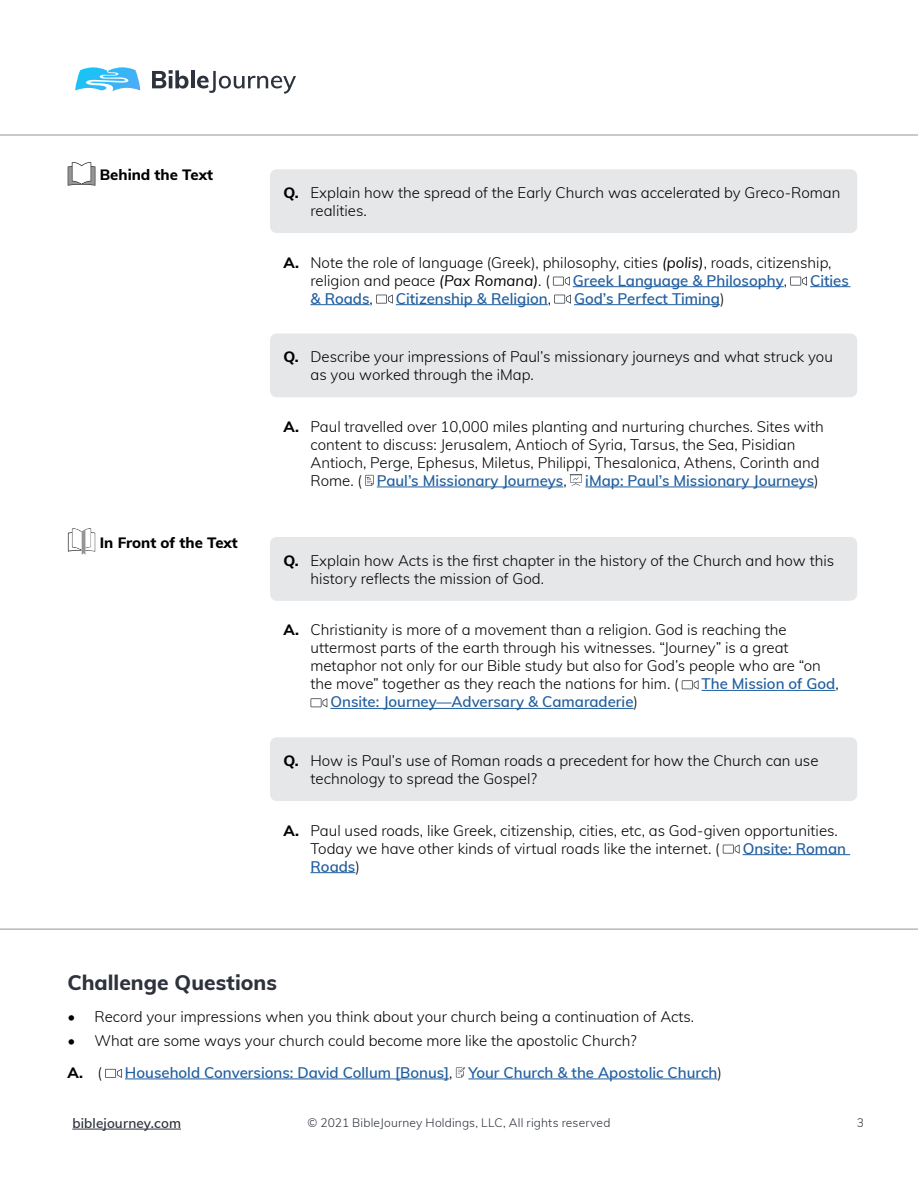
<style>
.page{position:relative;width:918px;height:1188px;background:#fff}
.page>*{position:absolute;margin:0;border:0;box-sizing:border-box;transform-origin:0 0}
.t1{font:800 21px "Muli";color:#2d323c}
.t2{font:300 15px/18px "Muli";color:#000}
.t3{font:600 15px "Muli";color:#215e9e}
.t4{font:800 15px "Muli";color:#000}
.t5{font:600 13.5px "Muli";letter-spacing:.01em;color:#2d323c}
.t6{font:300 12px "Muli";letter-spacing:.015em;color:#2d323c}
.s1{font-weight:800}
.s2{font-weight:400;font-style:italic}
.s3{font-weight:300;color:#000}
.s4{font-weight:600;color:#215e9e}
</style>
<div class="page">
<svg style="left:0;top:70px;width:918px;height:65px"></svg>
<svg style="left:152px;top:70px;width:37px;height:19px"></svg>
<hr style="left:191px;top:70px;width:4px;height:18px;background:#2d323c">
<svg style="left:197px;top:71px;width:99px;height:23px"></svg>
<svg style="left:75px;top:67px;width:65px;height:24px"></svg>
<hr style="left:72px;top:1129px;width:109px;height:1px;background:#2d323c">
<div style="left:270px;top:169px;width:587px;height:64px;background:#e6e7e8;border-radius:7px"></div>
<hr style="left:573px;top:286px;width:211px;height:1px;background:#215e9e">
<hr style="left:810px;top:286px;width:40px;height:1px;background:#215e9e">
<hr style="left:310px;top:304px;width:60px;height:1px;background:#215e9e">
<hr style="left:396px;top:304px;width:152px;height:1px;background:#215e9e">
<hr style="left:574px;top:304px;width:146px;height:1px;background:#215e9e">
<div style="left:270px;top:333px;width:587px;height:64px;background:#e6e7e8;border-radius:7px"></div>
<hr style="left:377px;top:487px;width:186px;height:1px;background:#215e9e">
<hr style="left:585px;top:487px;width:229px;height:1px;background:#215e9e">
<div style="left:270px;top:537px;width:587px;height:64px;background:#e6e7e8;border-radius:7px"></div>
<hr style="left:702px;top:690px;width:133px;height:1px;background:#215e9e">
<hr style="left:330px;top:708px;width:304px;height:1px;background:#215e9e">
<div style="left:270px;top:737px;width:587px;height:64px;background:#e6e7e8;border-radius:7px"></div>
<hr style="left:743px;top:854px;width:107px;height:1px;background:#215e9e">
<hr style="left:310px;top:872px;width:45px;height:1px;background:#215e9e">
<hr style="left:0;top:929px;width:918px;height:1px;background:#939598">
<hr style="left:125px;top:1079px;width:324px;height:1px;background:#215e9e">
<hr style="left:468px;top:1079px;width:249px;height:1px;background:#215e9e">
<svg style="left:68px;top:162px;width:27px;height:24px"></svg>
<svg style="left:553px;top:277px;width:17px;height:9px"></svg>
<svg style="left:790px;top:277px;width:17px;height:9px"></svg>
<svg style="left:376px;top:295px;width:17px;height:9px"></svg>
<svg style="left:554px;top:295px;width:17px;height:9px"></svg>
<svg style="left:365px;top:475px;width:9px;height:11px"></svg>
<svg style="left:570px;top:474px;width:12px;height:12px"></svg>
<svg style="left:68px;top:528px;width:27px;height:27px"></svg>
<svg style="left:682px;top:680px;width:17px;height:9px"></svg>
<svg style="left:311px;top:698px;width:16px;height:9px"></svg>
<svg style="left:723px;top:845px;width:17px;height:9px"></svg>
<svg style="left:105px;top:1069px;width:17px;height:9px"></svg>
<svg style="left:456px;top:1067px;width:9px;height:11px"></svg>
<p class="t4" style="left:100px;top:163px;width:115px">Behind the Text</p>
<p class="t4" style="left:100px;top:531px;width:140px">In Front of the Text</p>
<p class="t2" style="left:310px;top:183px;width:531px;text-indent:-27px"><span class="s1">Q.</span> Explain how the spread of the Early Church was accelerated by Greco-Roman realities.</p>
<p class="t2" style="left:310px;top:252px;width:523px;text-indent:-27px"><span class="s1">A.</span> Note the role of language (Greek), philosophy, cities <span class="s2">(polis)</span>, roads, citizenship, religion and peace <span class="s2">(Pax Romana)</span>. (</p>
<p class="t3" style="left:573px;top:269px;width:216px">Greek Language &amp; Philosophy<span class="s3">,</span></p>
<p class="t3" style="left:810px;top:269px;width:40px">Cities</p>
<p class="t3" style="left:311px;top:287px;width:64px">&amp; Roads<span class="s3">,</span></p>
<p class="t3" style="left:396px;top:287px;width:157px">Citizenship &amp; Religion<span class="s3">,</span></p>
<p class="t3" style="left:574px;top:287px;width:152px">God’s Perfect Timing<span class="s3">)</span></p>
<p class="t2" style="left:311px;top:347px;width:524px;text-indent:-27px"><span class="s1">Q.</span> Describe your impressions of Paul’s missionary journeys and what struck you as you worked through the iMap.</p>
<p class="t2" style="left:311px;top:417px;width:515px;text-indent:-27px"><span class="s1">A.</span> Paul travelled over 10,000 miles planting and nurturing churches. Sites with content to discuss: Jerusalem, Antioch of Syria, Tarsus, the Sea, Pisidian Antioch, Perge, Ephesus, Miletus, Philippi, Thesalonica, Athens, Corinth and Rome. ( <span class="s4">Paul’s Missionary Journeys</span>, <span class="s4">iMap: Paul’s Missionary Journeys</span>)</p>
<p class="t2" style="left:310px;top:550px;width:525px;text-indent:-27px"><span class="s1">Q.</span> Explain how Acts is the first chapter in the history of the Church and how this history reflects the mission of God.</p>
<p class="t2" style="left:310px;top:620px;width:512px;text-indent:-27px"><span class="s1">A.</span> Christianity is more of a movement than a religion. God is reaching the uttermost parts of the earth through his witnesses. “Journey” is a great metaphor not only for our Bible study but also for God’s people who are “on the move” together as they reach the nations for him. (</p>
<p class="t3" style="left:702px;top:673px;width:139px">The Mission of God<span class="s3">,</span></p>
<p class="t3" style="left:330px;top:691px;width:309px">Onsite: Journey—Adversary &amp; Camaraderie<span class="s3">)</span></p>
<p class="t2" style="left:311px;top:751px;width:510px;text-indent:-27px"><span class="s1">Q.</span> How is Paul’s use of Roman roads a precedent for how the Church can use technology to spread the Gospel?</p>
<p class="t2" style="left:311px;top:820px;width:529px;text-indent:-27px"><span class="s1">A.</span> Paul used roads, like Greek, citizenship, cities, etc, as God-given opportunities.<br>Today we have other kinds of virtual roads like the internet. (</p>
<p class="t3" style="left:743px;top:837px;width:105px">Onsite: Roman</p>
<p class="t3" style="left:310px;top:855px;width:51px">Roads<span class="s3">)</span></p>
<h1 class="t1" style="left:68px;top:967px;width:211px">Challenge Questions</h1>
<p class="t2" style="left:68px;top:1006px;width:628px">• Record your impressions when you think about your church being a continuation of Acts.</p>
<p class="t2" style="left:68px;top:1024px;width:571px;line-height:31.5px">• What are some ways your church could become more like the apostolic Church?<br><span class="s1">A.</span> (</p>
<p class="t3" style="left:125px;top:1061px;width:598px">Household Conversions: David Collum [Bonus]<span class="s3">,</span> Your Church &amp; the Apostolic Church<span class="s3">)</span></p>
<p class="t5" style="left:72px;top:1113px;width:110px">biblejourney.com</p>
<p class="t6" style="left:308px;top:1114px;width:304px">© 2021 BibleJourney Holdings, LLC, All rights reserved</p>
<p class="t6" style="left:857px;top:1114px;width:9px">3</p>
</div>
